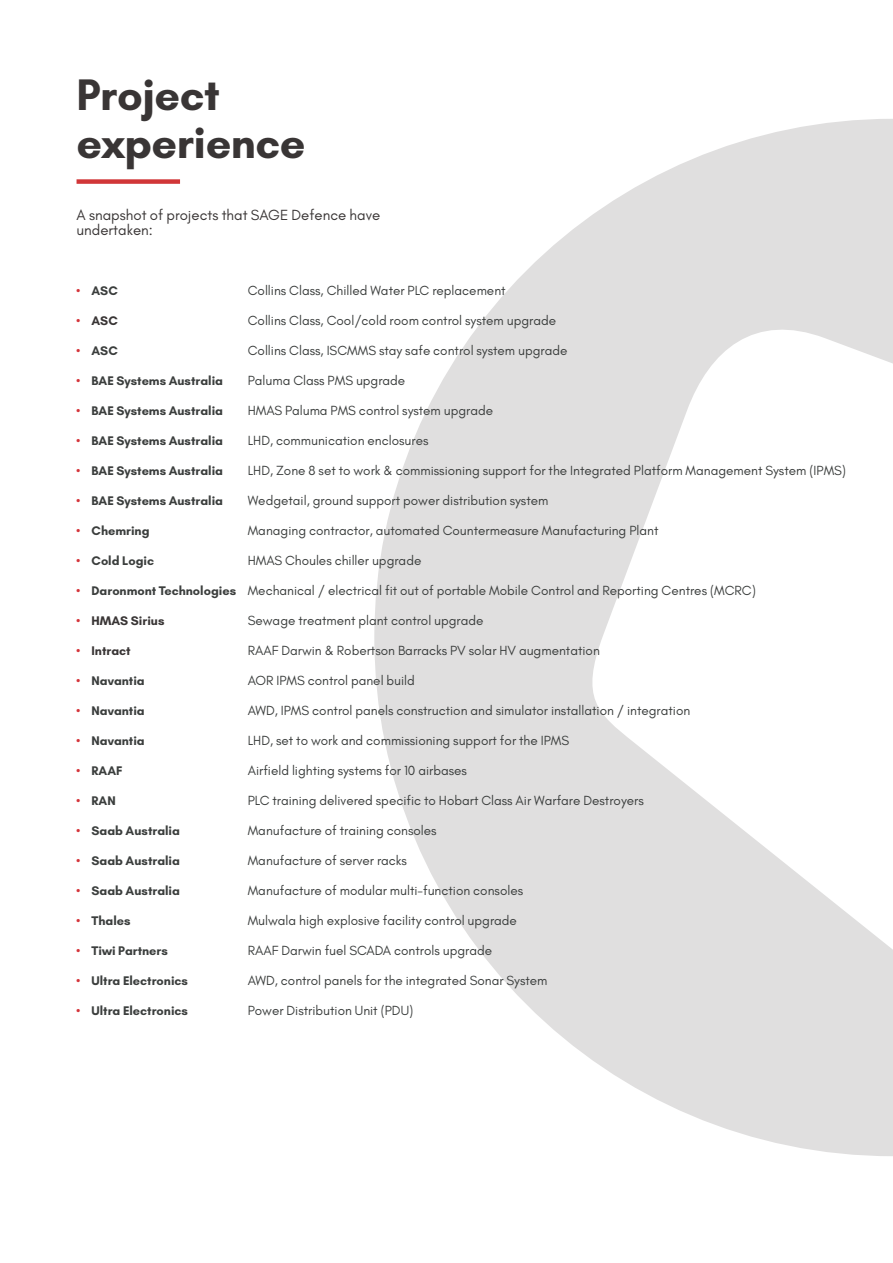
<style>
.page{position:relative;width:893px;height:1263px;background:#fff}
.page>*{position:absolute;margin:0;border:0;box-sizing:border-box;transform-origin:0 0}
.t1{font:700 45px/48px "Glacial Indifference";letter-spacing:-.01em;color:#393535}
.t2{font:15px/15px "Glacial Indifference";color:#393535}
.t3{font:13.5px "Glacial Indifference";color:#3b3e3d}
.t4{font:700 12.75px "Glacial Indifference";color:#3b3e3d}
.t5{font:700 12.75px "Glacial Indifference";color:#393535}
.s1{color:#d5353b}
</style>
<div class="page">
<svg style="left:374px;top:119px;width:519px;height:1037px;fill:#e0dfdf"></svg>
<div style="left:77px;top:179px;width:103px;height:5px;background:#d13638"></div>
<h1 class="t1" style="left:77px;top:71px;width:231px">Project experience</h1>
<p class="t2" style="left:77px;top:207px;width:305px">A snapshot of projects that SAGE Defence have undertaken:</p>
<p class="t4" style="left:77px;top:282px;width:43px"><span class="s1">•</span> ASC</p>
<p class="t5" style="left:77px;top:312px;width:43px"><span class="s1">•</span> ASC</p>
<p class="t4" style="left:77px;top:342px;width:43px"><span class="s1">•</span> ASC</p>
<p class="t4" style="left:77px;top:372px;width:148px"><span class="s1">•</span> BAE Systems Australia</p>
<p class="t4" style="left:77px;top:402px;width:148px"><span class="s1">•</span> BAE Systems Australia</p>
<p class="t4" style="left:77px;top:432px;width:148px"><span class="s1">•</span> BAE Systems Australia</p>
<p class="t4" style="left:77px;top:462px;width:148px"><span class="s1">•</span> BAE Systems Australia</p>
<p class="t4" style="left:77px;top:492px;width:148px"><span class="s1">•</span> BAE Systems Australia</p>
<p class="t4" style="left:77px;top:522px;width:74px"><span class="s1">•</span> Chemring</p>
<p class="t4" style="left:77px;top:552px;width:79px"><span class="s1">•</span> Cold Logic</p>
<p class="t4" style="left:77px;top:582px;width:161px"><span class="s1">•</span> Daronmont Technologies</p>
<p class="t5" style="left:77px;top:612px;width:89px"><span class="s1">•</span> HMAS Sirius</p>
<p class="t5" style="left:77px;top:642px;width:56px"><span class="s1">•</span> Intract</p>
<p class="t4" style="left:77px;top:672px;width:70px"><span class="s1">•</span> Navantia</p>
<p class="t4" style="left:77px;top:702px;width:70px"><span class="s1">•</span> Navantia</p>
<p class="t4" style="left:77px;top:732px;width:70px"><span class="s1">•</span> Navantia</p>
<p class="t4" style="left:77px;top:762px;width:48px"><span class="s1">•</span> RAAF</p>
<p class="t4" style="left:77px;top:792px;width:41px"><span class="s1">•</span> RAN</p>
<p class="t4" style="left:77px;top:822px;width:105px"><span class="s1">•</span> Saab Australia</p>
<p class="t4" style="left:77px;top:852px;width:105px"><span class="s1">•</span> Saab Australia</p>
<p class="t4" style="left:77px;top:882px;width:105px"><span class="s1">•</span> Saab Australia</p>
<p class="t4" style="left:77px;top:912px;width:56px"><span class="s1">•</span> Thales</p>
<p class="t4" style="left:77px;top:942px;width:93px"><span class="s1">•</span> Tiwi Partners</p>
<p class="t4" style="left:77px;top:972px;width:113px"><span class="s1">•</span> Ultra Electronics</p>
<p class="t4" style="left:77px;top:1002px;width:113px"><span class="s1">•</span> Ultra Electronics</p>
<p class="t3" style="left:248px;top:283px;width:259px">Collins Class, Chilled Water PLC replacement</p>
<p class="t3" style="left:248px;top:313px;width:310px">Collins Class, Cool/cold room control system upgrade</p>
<p class="t3" style="left:248px;top:343px;width:321px">Collins Class, ISCMMS stay safe control system upgrade</p>
<p class="t3" style="left:248px;top:373px;width:159px">Paluma Class PMS upgrade</p>
<p class="t3" style="left:248px;top:403px;width:247px">HMAS Paluma PMS control system upgrade</p>
<p class="t3" style="left:248px;top:433px;width:182px">LHD, communication enclosures</p>
<p class="t3" style="left:248px;top:463px;width:600px">LHD, Zone 8 set to work &amp; commissioning support for the Integrated Platform Management System (IPMS)</p>
<p class="t3" style="left:248px;top:493px;width:302px">Wedgetail, ground support power distribution system</p>
<p class="t3" style="left:248px;top:523px;width:412px">Managing contractor, automated Countermeasure Manufacturing Plant</p>
<p class="t3" style="left:248px;top:553px;width:175px">HMAS Choules chiller upgrade</p>
<p class="t3" style="left:248px;top:583px;width:510px">Mechanical / electrical fit out of portable Mobile Control and Reporting Centres (MCRC)</p>
<p class="t3" style="left:248px;top:613px;width:237px">Sewage treatment plant control upgrade</p>
<p class="t3" style="left:248px;top:643px;width:354px">RAAF Darwin &amp; Robertson Barracks PV solar HV augmentation</p>
<p class="t3" style="left:248px;top:673px;width:169px">AOR IPMS control panel build</p>
<p class="t3" style="left:248px;top:703px;width:444px">AWD, IPMS control panels construction and simulator installation / integration</p>
<p class="t3" style="left:248px;top:733px;width:323px">LHD, set to work and commissioning support for the IPMS</p>
<p class="t3" style="left:248px;top:763px;width:221px">Airfield lighting systems for 10 airbases</p>
<p class="t3" style="left:248px;top:793px;width:397px">PLC training delivered specific to Hobart Class Air Warfare Destroyers</p>
<p class="t3" style="left:248px;top:823px;width:190px">Manufacture of training consoles</p>
<p class="t3" style="left:248px;top:853px;width:161px">Manufacture of server racks</p>
<p class="t3" style="left:248px;top:883px;width:277px">Manufacture of modular multi-function consoles</p>
<p class="t3" style="left:248px;top:913px;width:271px">Mulwala high explosive facility control upgrade</p>
<p class="t3" style="left:248px;top:943px;width:246px">RAAF Darwin fuel SCADA controls upgrade</p>
<p class="t3" style="left:248px;top:973px;width:301px">AWD, control panels for the integrated Sonar System</p>
<p class="t3" style="left:248px;top:1003px;width:167px">Power Distribution Unit (PDU)</p>
</div>
